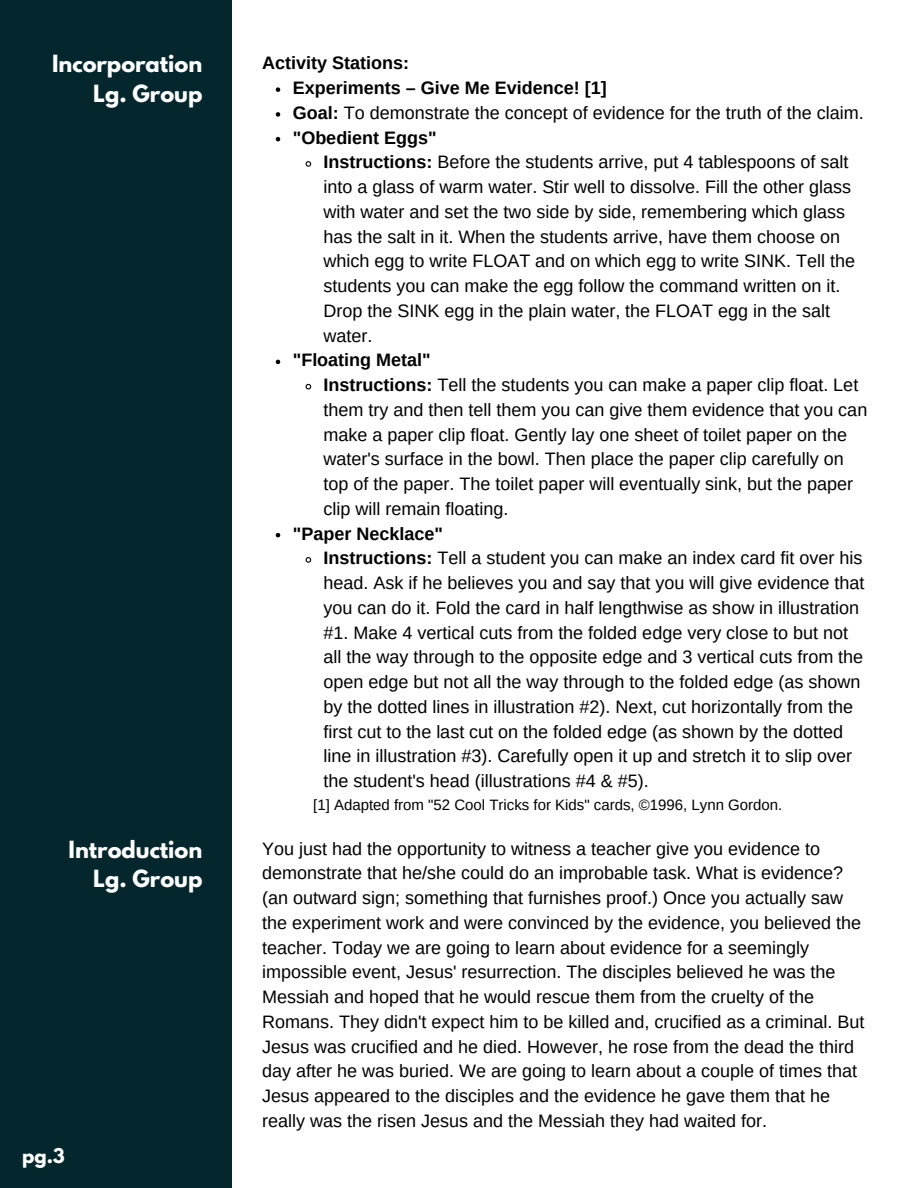
<style>
.page{position:relative;width:918px;height:1188px;background:#fff}
.page>*{position:absolute;margin:0;border:0;box-sizing:border-box;transform-origin:0 0}
.t1{font:700 21px "League Spartan";color:#fff}
.t2{font:18px/24.8px "Arimo";color:#000}
.t3{font:700 18px "Arimo";color:#000}
.t4{font:700 18px "League Spartan";color:#fff}
.t5{font:15px "Arimo";color:#000}
.s1{font-weight:700}
</style>
<div class="page">
<div style="left:0;top:0;width:232px;height:1188px;background:#03272d"></div>
<svg style="left:276px;top:87px;width:4px;height:5px"></svg>
<svg style="left:276px;top:112px;width:4px;height:5px"></svg>
<svg style="left:276px;top:137px;width:4px;height:4px"></svg>
<svg style="left:305px;top:161px;width:7px;height:6px"></svg>
<svg style="left:276px;top:360px;width:4px;height:4px"></svg>
<svg style="left:305px;top:383px;width:7px;height:7px"></svg>
<svg style="left:276px;top:533px;width:4px;height:4px"></svg>
<svg style="left:305px;top:557px;width:7px;height:6px"></svg>
<p class="t1" style="left:52px;top:54px;width:152px">Incorporation</p>
<p class="t1" style="left:93px;top:83px;width:111px">Lg. Group</p>
<p class="t1" style="left:69px;top:839px;width:135px">Introduction</p>
<p class="t1" style="left:93px;top:868px;width:111px">Lg. Group</p>
<p class="t4" style="left:22px;top:1146px;width:44px">pg.3</p>
<p class="t3" style="left:262px;top:53px;width:148px">Activity Stations:</p>
<p class="t3" style="left:293px;top:78px;width:315px">Experiments – Give Me Evidence! [1]</p>
<p class="t2" style="left:293px;top:100px;width:572px"><span class="s1">Goal:</span> To demonstrate the concept of evidence for the truth of the claim.</p>
<p class="t3" style="left:293px;top:127px;width:145px">"Obedient Eggs"</p>
<p class="t2" style="left:323px;top:150px;width:533px"><span class="s1">Instructions:</span> Before the students arrive, put 4 tablespoons of salt into a glass of warm water. Stir well to dissolve. Fill the other glass with water and set the two side by side, remembering which glass has the salt in it. When the students arrive, have them choose on which egg to write FLOAT and on which egg to write SINK. Tell the students you can make the egg follow the command written on it.<br>Drop the SINK egg in the plain water, the FLOAT egg in the salt water.</p>
<p class="t3" style="left:293px;top:350px;width:139px">"Floating Metal"</p>
<p class="t2" style="left:323px;top:373px;width:545px"><span class="s1">Instructions:</span> Tell the students you can make a paper clip float. Let them try and then tell them you can give them evidence that you can make a paper clip float. Gently lay one sheet of toilet paper on the water's surface in the bowl. Then place the paper clip carefully on top of the paper. The toilet paper will eventually sink, but the paper clip will remain floating.</p>
<p class="t3" style="left:293px;top:523px;width:152px">"Paper Necklace"</p>
<p class="t2" style="left:323px;top:546px;width:542px"><span class="s1">Instructions:</span> Tell a student you can make an index card fit over his head. Ask if he believes you and say that you will give evidence that you can do it. Fold the card in half lengthwise as show in illustration #1. Make 4 vertical cuts from the folded edge very close to but not all the way through to the opposite edge and 3 vertical cuts from the open edge but not all the way through to the folded edge (as shown by the dotted lines in illustration #2). Next, cut horizontally from the first cut to the last cut on the folded edge (as shown by the dotted line in illustration #3). Carefully open it up and stretch it to slip over the student's head (illustrations #4 &amp; #5).</p>
<p class="t5" style="left:313px;top:796px;width:471px">[1] Adapted from "52 Cool Tricks for Kids" cards, ©1996, Lynn Gordon.</p>
<p class="t2" style="left:262px;top:836px;width:604px">You just had the opportunity to witness a teacher give you evidence to demonstrate that he/she could do an improbable task. What is evidence? (an outward sign; something that furnishes proof.) Once you actually saw the experiment work and were convinced by the evidence, you believed the teacher. Today we are going to learn about evidence for a seemingly impossible event, Jesus' resurrection. The disciples believed he was the Messiah and hoped that he would rescue them from the cruelty of the Romans. They didn't expect him to be killed and, crucified as a criminal. But Jesus was crucified and he died. However, he rose from the dead the third day after he was buried. We are going to learn about a couple of times that Jesus appeared to the disciples and the evidence he gave them that he really was the risen Jesus and the Messiah they had waited for.</p>
</div>
